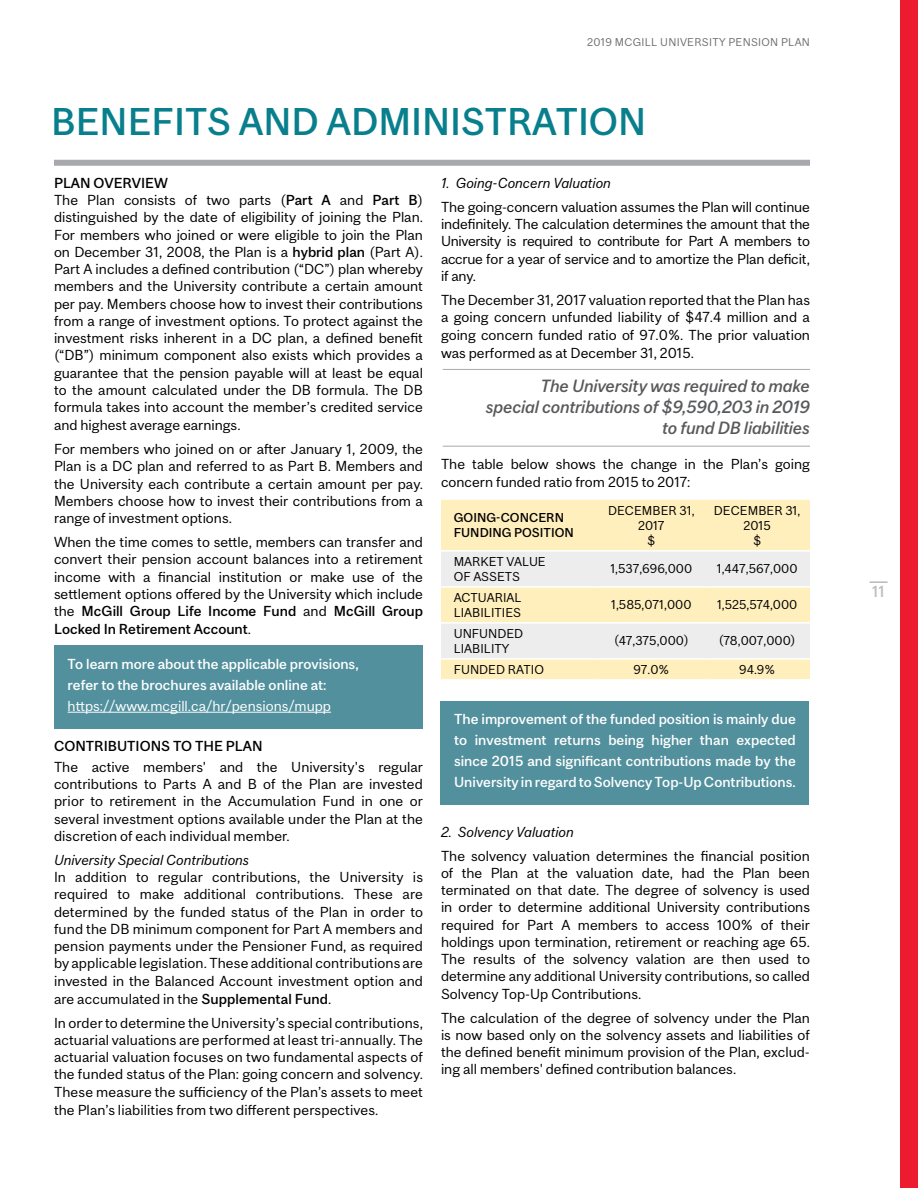
<style>
.page{position:relative;width:918px;height:1188px;background:#fff}
.page>*{position:absolute;margin:0;border:0;box-sizing:border-box;transform-origin:0 0}
.t1{font:500 36px "Mc Gill Sans";color:#087f8c}
.t2{font:italic 500 16.5px/21px "Mc Gill Sans";letter-spacing:-.01em;color:#58595b;text-align:right}
.t3{font:500 15px "Mc Gill Sans";color:#bcbec0}
.t4{font:13.5px/17.2px "Mc Gill Sans";color:#000;text-align:justify}
.t5{font:500 13.5px/21px "Mc Gill Sans";color:#fff;text-align:justify}
.t6{font:italic 13.5px "Mc Gill Sans";color:#000}
.t7{font:13.5px "Mc Gill Sans";color:#fff}
.t8{font:500 13.5px "Mc Gill Sans";color:#000}
.t9{font:12px/15px "Mc Gill Sans";color:#000}
.t10{font:500 12px/15px "Mc Gill Sans";color:#000}
.t11{font:10.5px "Mc Gill Sans";letter-spacing:.025em;color:#6d6e71}
.s1{font-weight:500}
</style>
<div class="page">
<svg style="left:870px;top:582px;width:18px;height:1px"></svg>
<div style="left:441px;top:500px;width:369px;height:179px;background:#ffefbd"></div>
<svg style="left:441px;top:552px;width:369px;height:106px;background:#f3eddd"></svg>
<hr style="left:441px;top:550px;width:157px;height:2px;background:#fff">
<hr style="left:598px;top:550px;width:106px;height:2px;background:#fff">
<hr style="left:704px;top:550px;width:106px;height:2px;background:#fff">
<hr style="left:441px;top:586px;width:157px;height:2px;background:#fff">
<hr style="left:598px;top:586px;width:106px;height:2px;background:#fff">
<hr style="left:704px;top:586px;width:106px;height:2px;background:#fff">
<hr style="left:441px;top:622px;width:157px;height:2px;background:#fff">
<hr style="left:598px;top:622px;width:106px;height:2px;background:#fff">
<hr style="left:704px;top:622px;width:106px;height:2px;background:#fff">
<hr style="left:441px;top:658px;width:157px;height:2px;background:#fff">
<hr style="left:598px;top:658px;width:106px;height:2px;background:#fff">
<hr style="left:704px;top:658px;width:106px;height:2px;background:#fff">
<hr style="left:443px;top:369px;width:367px;height:1px;background:#a7a9ac">
<hr style="left:443px;top:446px;width:367px;height:1px;background:#a7a9ac">
<div style="left:441px;top:701px;width:368px;height:103px;background:#52909d"></div>
<div style="left:54px;top:646px;width:369px;height:83px;background:#52909d"></div>
<hr style="left:68px;top:712px;width:263px;height:1px;background:#fff">
<div style="left:54px;top:160px;width:756px;height:6px;background:#a7a9ac"></div>
<div style="left:901px;top:0;width:17px;height:1188px;background:#ed1b2f"></div>
<p class="t11" style="left:587px;top:35px;width:224px">2019 MCGILL UNIVERSITY PENSION PLAN</p>
<h1 class="t1" style="left:51px;top:100px;width:597px">BENEFITS AND ADMINISTRATION</h1>
<p class="t4" style="left:54px;top:174px;width:371px;text-align:left"><span class="s1">PLAN OVERVIEW<br></span>The Plan consists of two parts (<span class="s1">Part A</span> and <span class="s1">Part B</span>) distinguished by the date of eligibility of joining the Plan.<br>For members who joined or were eligible to join the Plan on December 31, 2008, the Plan is a <span class="s1">hybrid plan</span> (Part A).<br>Part A includes a defined contribution (“DC”) plan whereby members and the University contribute a certain amount per pay. Members choose how to invest their contributions from a range of investment options. To protect against the investment risks inherent in a DC plan, a defined benefit (“DB”) minimum component also exists which provides a guarantee that the pension payable will at least be equal to the amount calculated under the DB formula. The DB formula takes into account the member’s credited service and highest average earnings.</p>
<p class="t4" style="left:54px;top:440px;width:371px">For members who joined on or after January 1, 2009, the Plan is a DC plan and referred to as Part B. Members and the University each contribute a certain amount per pay.<br>Members choose how to invest their contributions from a range of investment options.</p>
<p class="t4" style="left:54px;top:533px;width:371px">When the time comes to settle, members can transfer and convert their pension account balances into a retirement income with a financial institution or make use of the settlement options offered by the University which include the <span class="s1">McGill Group Life Income Fund</span> and <span class="s1">McGill Group Locked In Retirement Account</span>.</p>
<p class="t5" style="left:68px;top:654px;width:293px">To learn more about the applicable provisions, refer to the brochures available online at:</p>
<p class="t7" style="left:68px;top:698px;width:265px">https://www.mcgill.ca/hr/pensions/mupp</p>
<p class="t8" style="left:54px;top:738px;width:210px">CONTRIBUTIONS TO THE PLAN</p>
<p class="t4" style="left:54px;top:758px;width:371px">The active members' and the University's regular contributions to Parts A and B of the Plan are invested prior to retirement in the Accumulation Fund in one or several investment options available under the Plan at the discretion of each individual member.</p>
<p class="t6" style="left:54px;top:852px;width:197px">University Special Contributions</p>
<p class="t4" style="left:54px;top:868px;width:371px">In addition to regular contributions, the University is required to make additional contributions. These are determined by the funded status of the Plan in order to fund the DB minimum component for Part A members and pension payments under the Pensioner Fund, as required by applicable legislation. These additional contributions are invested in the Balanced Account investment option and are accumulated in the <span class="s1">Supplemental Fund</span>.</p>
<p class="t4" style="left:54px;top:1014px;width:371px">In order to determine the University’s special contributions, actuarial valuations are performed at least tri-annually. The actuarial valuation focuses on two fundamental aspects of the funded status of the Plan: going concern and solvency.<br>These measure the sufficiency of the Plan’s assets to meet the Plan’s liabilities from two different perspectives.</p>
<p class="t6" style="left:441px;top:175px;width:171px">1. Going-Concern Valuation</p>
<p class="t4" style="left:441px;top:198px;width:371px">The going-concern valuation assumes the Plan will continue indefinitely. The calculation determines the amount that the University is required to contribute for Part A members to accrue for a year of service and to amortize the Plan deficit, if any.</p>
<p class="t4" style="left:441px;top:291px;width:371px">The December 31, 2017 valuation reported that the Plan has a going concern unfunded liability of $47.4 million and a going concern funded ratio of 97.0%. The prior valuation was performed as at December 31, 2015.</p>
<p class="t2" style="left:486px;top:375px;width:326px">The University was required to make special contributions of $9,590,203 in 2019 to fund DB liabilities</p>
<p class="t4" style="left:441px;top:455px;width:371px;line-height:18px">The table below shows the change in the Plan’s going concern funded ratio from 2015 to 2017:</p>
<p class="t10" style="left:454px;top:510px;width:122px">GOING-CONCERN<br>FUNDING POSITION</p>
<p class="t9" style="left:608px;top:503px;width:88px;text-align:center">DECEMBER 31,<br>2017<br>$</p>
<p class="t9" style="left:714px;top:503px;width:88px;text-align:center">DECEMBER 31,<br>2015<br>$</p>
<p class="t9" style="left:454px;top:554px;width:94px">MARKET VALUE<br>OF ASSETS</p>
<p class="t9" style="left:610px;top:561px;width:83px">1,537,696,000</p>
<p class="t9" style="left:717px;top:561px;width:82px">1,447,567,000</p>
<p class="t9" style="left:454px;top:590px;width:69px">ACTUARIAL<br>LIABILITIES</p>
<p class="t9" style="left:611px;top:597px;width:82px">1,585,071,000</p>
<p class="t9" style="left:717px;top:597px;width:82px">1,525,574,000</p>
<p class="t9" style="left:454px;top:626px;width:71px">UNFUNDED<br>LIABILITY</p>
<p class="t9" style="left:614px;top:633px;width:76px">(47,375,000)</p>
<p class="t9" style="left:719px;top:633px;width:78px">(78,007,000)</p>
<p class="t9" style="left:454px;top:662px;width:92px">FUNDED RATIO</p>
<p class="t9" style="left:633px;top:662px;width:37px">97.0%</p>
<p class="t9" style="left:739px;top:662px;width:38px">94.9%</p>
<p class="t5" style="left:454px;top:709px;width:343px">The improvement of the funded position is mainly due to investment returns being higher than expected since 2015 and significant contributions made by the University in regard to Solvency Top-Up Contributions.</p>
<p class="t6" style="left:441px;top:823px;width:134px">2. Solvency Valuation</p>
<p class="t4" style="left:441px;top:847px;width:371px">The solvency valuation determines the financial position of the Plan at the valuation date, had the Plan been terminated on that date. The degree of solvency is used in order to determine additional University contributions required for Part A members to access 100% of their holdings upon termination, retirement or reaching age 65.<br>The results of the solvency valation are then used to determine any additional University contributions, so called Solvency Top-Up Contributions.</p>
<p class="t4" style="left:441px;top:1009px;width:371px">The calculation of the degree of solvency under the Plan is now based only on the solvency assets and liabilities of the defined benefit minimum provision of the Plan, exclud&shy;ing all members' defined contribution balances.</p>
<p class="t3" style="left:872px;top:582px;width:14px">11</p>
</div>
